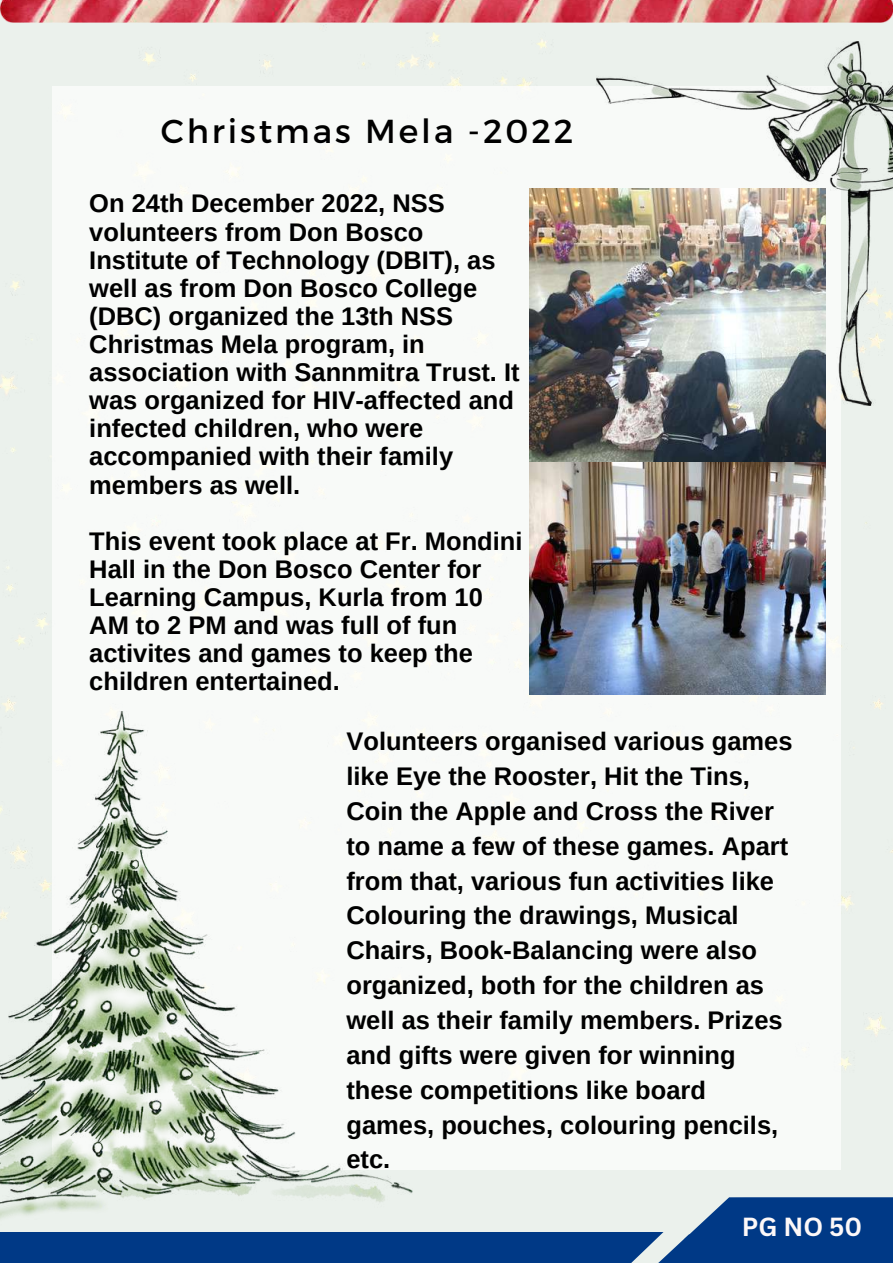
<style>
.page{position:relative;width:893px;height:1264px;background:#fff}
.page>*{position:absolute;margin:0;border:0;box-sizing:border-box;transform-origin:0 0}
.t1{font:33.15px "Montserrat";letter-spacing:.09em;color:#000}
.t2{font:700 25.5px/28px "Arimo";color:#000}
.t3{font:700 25.5px "Canva Sans";color:#fdf8f8}
</style>
<div class="page">
<div style="left:52px;top:86px;width:788px;height:1084px;background:#f8faf8"></div>
<img style="left:0;top:711px;width:413px;height:520px">
<img style="left:596px;top:41px;width:296px;height:365px">
<img style="left:0;top:0;width:892px;height:23px">
<div style="left:0;top:1231px;width:663px;height:31px;background:#003986"></div>
<div style="left:644px;top:1234px;width:248px;height:28px;background:#003986"></div>
<div style="left:684px;top:1197px;width:208px;height:41px;background:#003986"></div>
<img style="left:529px;top:189px;width:296px;height:506px">
<h1 class="t1" style="left:161px;top:110px;width:414px">Christmas Mela -2022</h1>
<p class="t2" style="left:89px;top:189px;width:432px">On 24th December 2022, NSS volunteers from Don Bosco<br>Institute of Technology (DBIT), as well as from Don Bosco College (DBC) organized the 13th NSS<br>Christmas Mela program, in association with Sannmitra Trust. It was organized for HIV-affected and infected children, who were accompanied with their family members as well.</p>
<p class="t2" style="left:89px;top:527px;width:434px">This event took place at Fr. Mondini<br>Hall in the Don Bosco Center for<br>Learning Campus, Kurla from 10<br>AM to 2 PM and was full of fun activites and games to keep the children entertained.</p>
<p class="t2" style="left:346px;top:723px;width:447px;line-height:34.8px">Volunteers organised various games like Eye the Rooster, Hit the Tins,<br>Coin the Apple and Cross the River to name a few of these games. Apart from that, various fun activities like<br>Colouring the drawings, Musical<br>Chairs, Book-Balancing were also organized, both for the children as well as their family members. Prizes and gifts were given for winning these competitions like board games, pouches, colouring pencils, etc.</p>
<p class="t3" style="left:741px;top:1208px;width:122px">PG NO 50</p>
</div>
